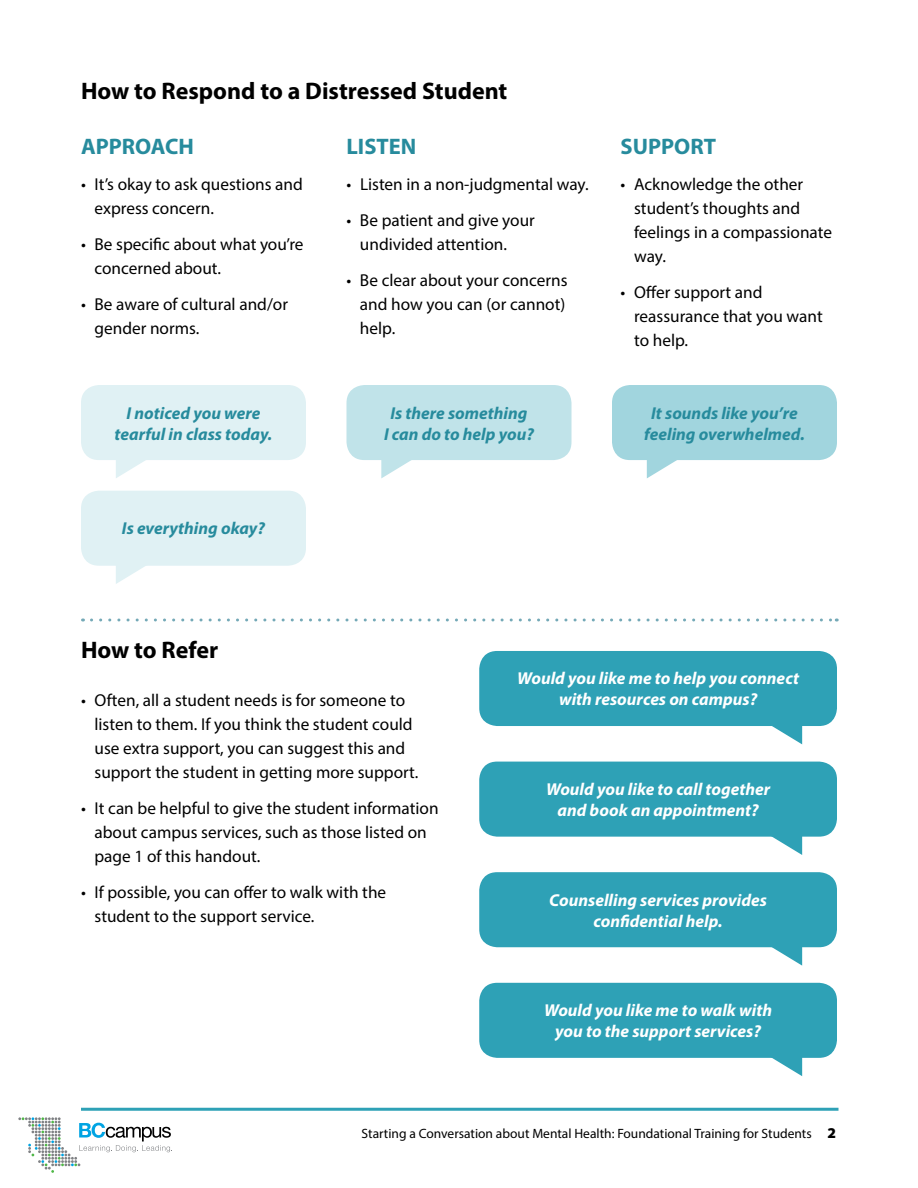
<style>
.page{position:relative;width:918px;height:1188px;background:#fff}
.page>*{position:absolute;margin:0;border:0;box-sizing:border-box;transform-origin:0 0}
.t1{font:700 24px "Myriad Pro";color:#000}
.t2{font:700 22.5px "Myriad Pro";color:#278b9d}
.t3{font:17.25px/24px "Myriad Pro";color:#000}
.t4{font:italic 700 17.25px/21px "Myriad Pro";color:#fff;text-align:center}
.t5{font:italic 700 17.25px/21px "Myriad Pro";color:#278b9d;text-align:center}
.t6{font:13.5px "Myriad Pro";color:#000}
.s1{font-weight:900;font-size:15px}
</style>
<div class="page">
<hr style="left:81px;top:1108px;width:757px;height:3px;background:#2ea1b6">
<svg style="left:18px;top:1117px;width:154px;height:56px"></svg>
<div style="left:81px;top:491px;width:225px;height:75px;background:#e0f1f4;border-radius:18px"></div>
<svg style="left:116px;top:566px;width:29px;height:18px"></svg>
<div style="left:479px;top:651px;width:358px;height:75px;background:#2ea1b6;border-radius:18px"></div>
<svg style="left:772px;top:726px;width:30px;height:18px"></svg>
<div style="left:479px;top:762px;width:358px;height:75px;background:#2ea1b6;border-radius:18px"></div>
<svg style="left:767px;top:836px;width:35px;height:19px"></svg>
<div style="left:479px;top:872px;width:358px;height:75px;background:#2ea1b6;border-radius:18px"></div>
<svg style="left:767px;top:947px;width:35px;height:19px"></svg>
<div style="left:479px;top:983px;width:358px;height:75px;background:#2ea1b6;border-radius:18px"></div>
<svg style="left:767px;top:1057px;width:35px;height:19px"></svg>
<div style="left:81px;top:385px;width:225px;height:75px;background:#e0f1f4;border-radius:18px"></div>
<svg style="left:116px;top:460px;width:30px;height:18px"></svg>
<div style="left:346px;top:385px;width:226px;height:75px;background:#c0e3e9;border-radius:18px"></div>
<svg style="left:381px;top:460px;width:31px;height:18px"></svg>
<div style="left:612px;top:385px;width:225px;height:75px;background:#a1d5de;border-radius:18px"></div>
<svg style="left:647px;top:460px;width:30px;height:18px"></svg>
<svg style="left:91px;top:619px;width:746px;height:3px"></svg>
<h1 class="t1" style="left:81px;top:75px;width:428px">How to Respond to a Distressed Student</h1>
<h2 class="t2" style="left:81px;top:132px;width:115px">APPROACH</h2>
<p class="t3" style="left:95px;top:172px;width:210px;text-indent:-14px">• It’s okay to ask questions and express concern.</p>
<p class="t3" style="left:95px;top:232px;width:211px;text-indent:-14px">• Be specific about what you’re concerned about.</p>
<p class="t3" style="left:95px;top:292px;width:195px;text-indent:-14px">• Be aware of cultural and/or gender norms.</p>
<h2 class="t2" style="left:346px;top:132px;width:68px">LISTEN</h2>
<p class="t3" style="left:346px;top:172px;width:244px">• Listen in a non-judgmental way.</p>
<p class="t3" style="left:360px;top:208px;width:176px;text-indent:-14px">• Be patient and give your undivided attention.</p>
<p class="t3" style="left:360px;top:268px;width:209px;text-indent:-14px">• Be clear about your concerns and how you can (or cannot) help.</p>
<h2 class="t2" style="left:621px;top:132px;width:96px">SUPPORT</h2>
<p class="t3" style="left:634px;top:172px;width:199px;text-indent:-14px">• Acknowledge the other student’s thoughts and feelings in a compassionate way.</p>
<p class="t3" style="left:634px;top:280px;width:190px;text-indent:-14px">• Offer support and reassurance that you want to help.</p>
<p class="t5" style="left:115px;top:402px;width:159px">I noticed you were tearful in class today.</p>
<p class="t5" style="left:384px;top:402px;width:151px">Is there something<br>I can do to help you?</p>
<p class="t5" style="left:644px;top:402px;width:162px">It sounds like you’re feeling overwhelmed.</p>
<p class="t5" style="left:122px;top:518px;width:145px">Is everything okay?</p>
<h1 class="t1" style="left:81px;top:634px;width:139px">How to Refer</h1>
<p class="t3" style="left:95px;top:688px;width:325px;text-indent:-14px">• Often, all a student needs is for someone to listen to them. If you think the student could use extra support, you can suggest this and support the student in getting more support.</p>
<p class="t3" style="left:95px;top:796px;width:346px;text-indent:-14px">• It can be helpful to give the student information about campus services, such as those listed on page 1 of this handout.</p>
<p class="t3" style="left:95px;top:880px;width:293px;text-indent:-14px">• If possible, you can offer to walk with the student to the support service.</p>
<p class="t4" style="left:517px;top:668px;width:283px">Would you like me to help you connect with resources on campus?</p>
<p class="t4" style="left:546px;top:778px;width:226px">Would you like to call together and book an appointment?</p>
<p class="t4" style="left:549px;top:889px;width:219px">Counselling services provides confidential help.</p>
<p class="t4" style="left:544px;top:999px;width:230px">Would you like me to walk with you to the support services?</p>
<p class="t6" style="left:362px;top:1125px;width:476px">Starting a Conversation about Mental Health: Foundational Training for Students <span class="s1">2</span></p>
</div>
